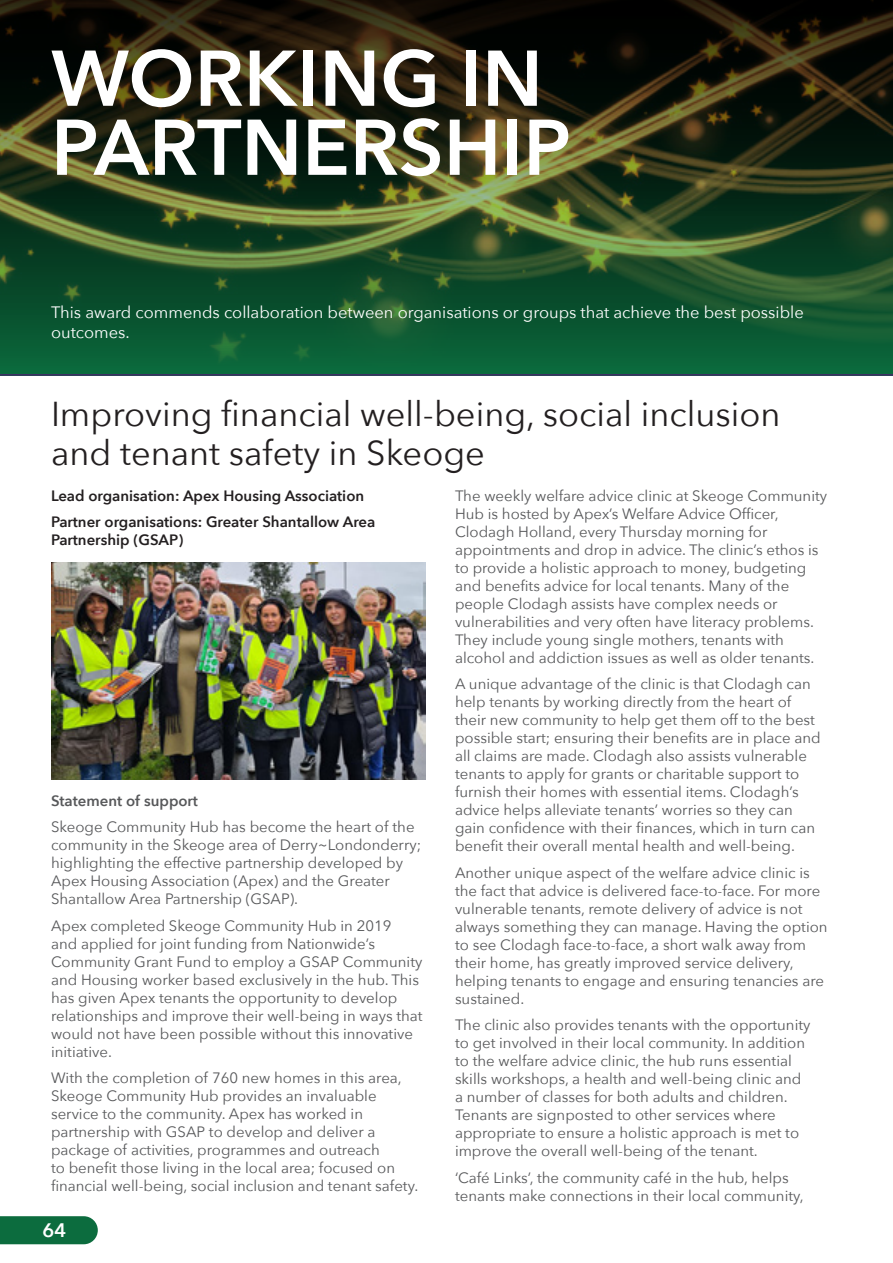
<style>
.page{position:relative;width:893px;height:1263px;background:#fff}
.page>*{position:absolute;margin:0;border:0;box-sizing:border-box;transform-origin:0 0}
.t1{font:600 78px/69px "Avenir Next";color:#fff}
.t2{font:34.5px/39px "Avenir Next";color:#231f20}
.t3{font:600 19.5px "Avenir Next";color:#fff}
.t4{font:16.5px/19.8px "Avenir Next";color:#fff}
.t5{font:15px/18px "Avenir Next";color:#57585a}
.t6{font:600 15px/26.5px "Avenir Next";color:#231f20}
.t7{font:600 15px "Avenir Next";color:#57585a}
</style>
<div class="page">
<img style="left:0;top:215px;width:893px;height:159px">
<hr style="left:0;top:374px;width:893px;height:2px;background:#442769">
<svg style="left:0;top:0;width:893px;height:215px;background:#252712"></svg>
<img style="left:51px;top:562px;width:374px;height:217px">
<svg style="left:0;top:1216px;width:98px;height:28px;background:#157145"></svg>
<h1 class="t1" style="left:51px;top:42px;width:521px">WORKING IN<br>PARTNERSHIP</h1>
<p class="t4" style="left:51px;top:302px;width:754px">This award commends collaboration between organisations or groups that achieve the best possible outcomes.</p>
<h2 class="t2" style="left:51px;top:393px;width:731px">Improving financial well-being, social inclusion and tenant safety in Skeoge</h2>
<p class="t6" style="left:51px;top:482px;width:326px">Lead organisation: Apex Housing Association<br>Partner organisations: Greater Shantallow Area</p>
<p class="t6" style="left:51px;top:526px;width:134px">Partnership (GSAP)</p>
<p class="t5" style="left:455px;top:486px;width:374px">The weekly welfare advice clinic at Skeoge Community Hub is hosted by Apex’s Welfare Advice Officer, Clodagh Holland, every Thursday morning for appointments and drop in advice. The clinic’s ethos is to provide a holistic approach to money, budgeting and benefits advice for local tenants. Many of the people Clodagh assists have complex needs or vulnerabilities and very often have literacy problems.<br>They include young single mothers, tenants with alcohol and addiction issues as well as older tenants.</p>
<p class="t5" style="left:455px;top:674px;width:367px">A unique advantage of the clinic is that Clodagh can help tenants by working directly from the heart of their new community to help get them off to the best possible start; ensuring their benefits are in place and all claims are made. Clodagh also assists vulnerable tenants to apply for grants or charitable support to furnish their homes with essential items. Clodagh’s advice helps alleviate tenants’ worries so they can gain confidence with their finances, which in turn can benefit their overall mental health and well-being.</p>
<p class="t5" style="left:455px;top:863px;width:374px">Another unique aspect of the welfare advice clinic is the fact that advice is delivered face-to-face. For more vulnerable tenants, remote delivery of advice is not always something they can manage. Having the option to see Clodagh face-to-face, a short walk away from their home, has greatly improved service delivery, helping tenants to engage and ensuring tenancies are sustained.</p>
<p class="t5" style="left:455px;top:1015px;width:357px">The clinic also provides tenants with the opportunity to get involved in their local community. In addition to the welfare advice clinic, the hub runs essential skills workshops, a health and well-being clinic and a number of classes for both adults and children.<br>Tenants are signposted to other services where appropriate to ensure a holistic approach is met to improve the overall well-being of the tenant.</p>
<p class="t5" style="left:455px;top:1168px;width:350px">‘Café Links’, the community café in the hub, helps tenants make connections in their local community,</p>
<p class="t7" style="left:51px;top:787px;width:148px">Statement of support</p>
<p class="t5" style="left:51px;top:817px;width:372px">Skeoge Community Hub has become the heart of the community in the Skeoge area of Derry~Londonderry; highlighting the effective partnership developed by Apex Housing Association (Apex) and the Greater Shantallow Area Partnership (GSAP).</p>
<p class="t5" style="left:51px;top:916px;width:373px">Apex completed Skeoge Community Hub in 2019<br>and applied for joint funding from Nationwide’s Community Grant Fund to employ a GSAP Community and Housing worker based exclusively in the hub. This has given Apex tenants the opportunity to develop relationships and improve their well-being in ways that would not have been possible without this innovative initiative.</p>
<p class="t5" style="left:51px;top:1068px;width:369px">With the completion of 760 new homes in this area, Skeoge Community Hub provides an invaluable service to the community. Apex has worked in partnership with GSAP to develop and deliver a package of activities, programmes and outreach<br>to benefit those living in the local area; focused on financial well-being, social inclusion and tenant safety.</p>
<h3 class="t3" style="left:43px;top:1214px;width:25px">64</h3>
</div>
